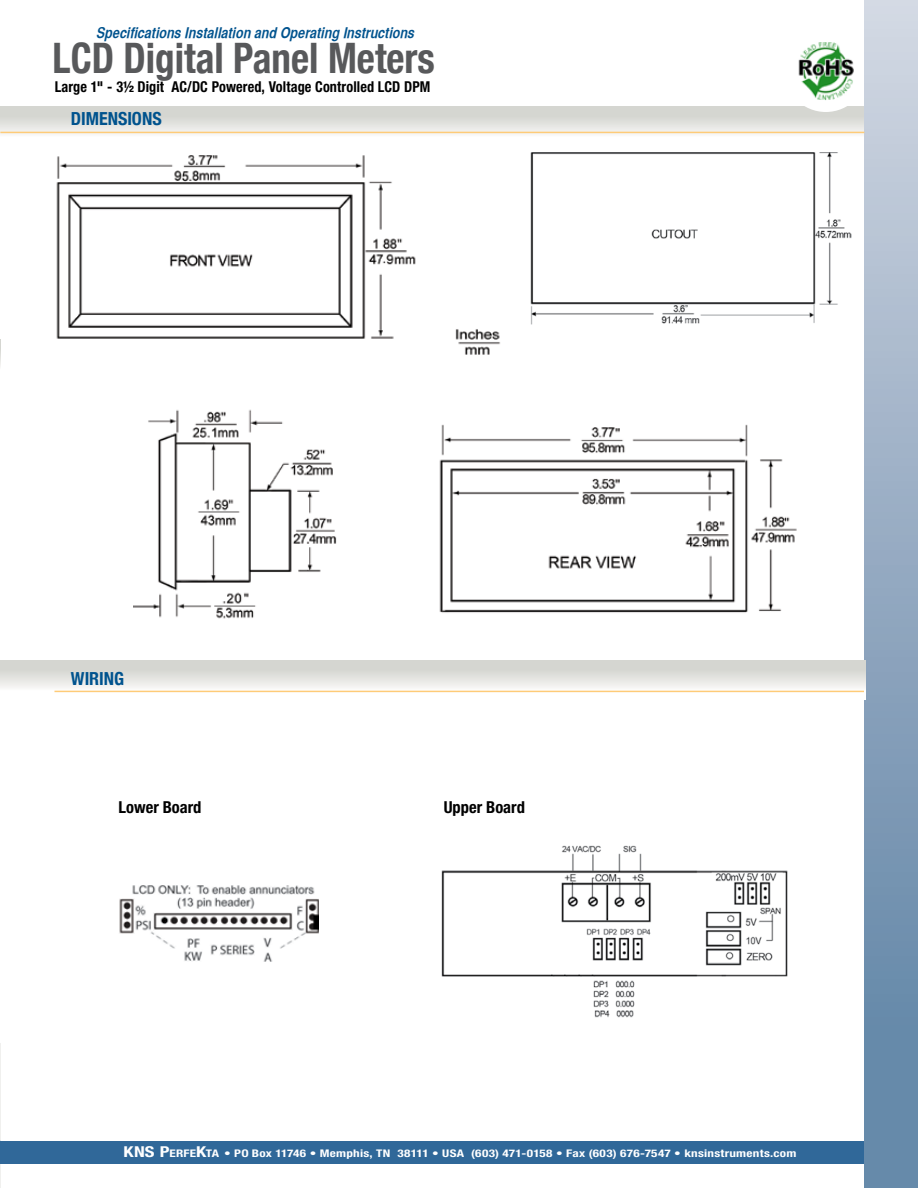
<style>
.page{position:relative;width:918px;height:1188px;background:#fff}
.page>*{position:absolute;margin:0;border:0;box-sizing:border-box;transform-origin:0 0}
.t1{font:700 condensed 42px "Helvetica Neue";color:#58595b;scale:.93 1}
.t2{font:700 condensed 18px "Helvetica Neue";color:#00538e}
.t3{font:700 condensed 16.5px "Helvetica Neue LT Pro";color:#000}
.t4{font:700 condensed 15px "Helvetica Neue LT Pro";letter-spacing:.005em;color:#000;scale:.95 1}
.t5{font:italic 15px "Helvetica CY Bold";letter-spacing:.005em;color:#00538e}
.t6{font:700 condensed 10.5px "Helvetica Neue LT Pro";letter-spacing:.02em;color:#fff;scale:1.25 1}
.s1{font-size:15px}
.s2{font-style:inherit}
</style>
<div class="page">
<svg style="left:0;top:107px;width:864px;height:27px;background:#deded9"></svg>
<div style="left:1px;top:1141px;width:917px;height:22px;background:#306899"></div>
<svg style="left:0;top:339px;width:1px;height:28px"></svg>
<div style="left:784px;top:29px;width:83px;height:83px;background:#fff;border-radius:50%"></div>
<img style="left:798px;top:42px;width:56px;height:58px">
<div style="left:864px;top:0;width:54px;height:1188px;background:linear-gradient(to bottom,#d0d5e1,#597fa2)"></div>
<svg style="left:0;top:1043px;width:1px;height:145px"></svg>
<hr style="left:0;top:132px;width:864px;height:1px;background:#fecb78">
<svg style="left:0;top:660px;width:866px;height:39px"></svg>
<img style="left:133px;top:409px;width:664px;height:210px">
<img style="left:530px;top:152px;width:322px;height:173px">
<img style="left:56px;top:155px;width:444px;height:200px">
<hr style="left:54px;top:691px;width:810px;height:1px;background:#fecb78">
<img style="left:441px;top:845px;width:347px;height:173px">
<img style="left:119px;top:885px;width:200px;height:77px">
<h3 class="t5" style="left:97px;top:24px;width:320px">Specifications Installation and Operating Instructions</h3>
<h3 class="t4" style="left:55px;top:78px;width:397px">Large 1" - 3½ Digit AC/DC Powered, Voltage Controlled LCD DPM</h3>
<h2 class="t2" style="left:71px;top:104px;width:92px">DIMENSIONS</h2>
<h1 class="t1" style="left:53px;top:23px;width:413px">LCD Digital Panel Meters</h1>
<h2 class="t2" style="left:71px;top:664px;width:55px">WIRING</h2>
<h3 class="t3" style="left:119px;top:797px;width:85px">Lower Board</h3>
<h3 class="t3" style="left:444px;top:797px;width:83px">Upper Board</h3>
<p class="t6" style="left:123px;top:1147px;width:540px"><span class="s1">KNS P</span><span class="s2">ERFE</span><span class="s1">K</span><span class="s2">TA</span> • PO Box 11746 • Memphis, TN 38111 • USA (603) 471-0158 • Fax (603) 676-7547 • knsinstruments.com</p>
</div>
